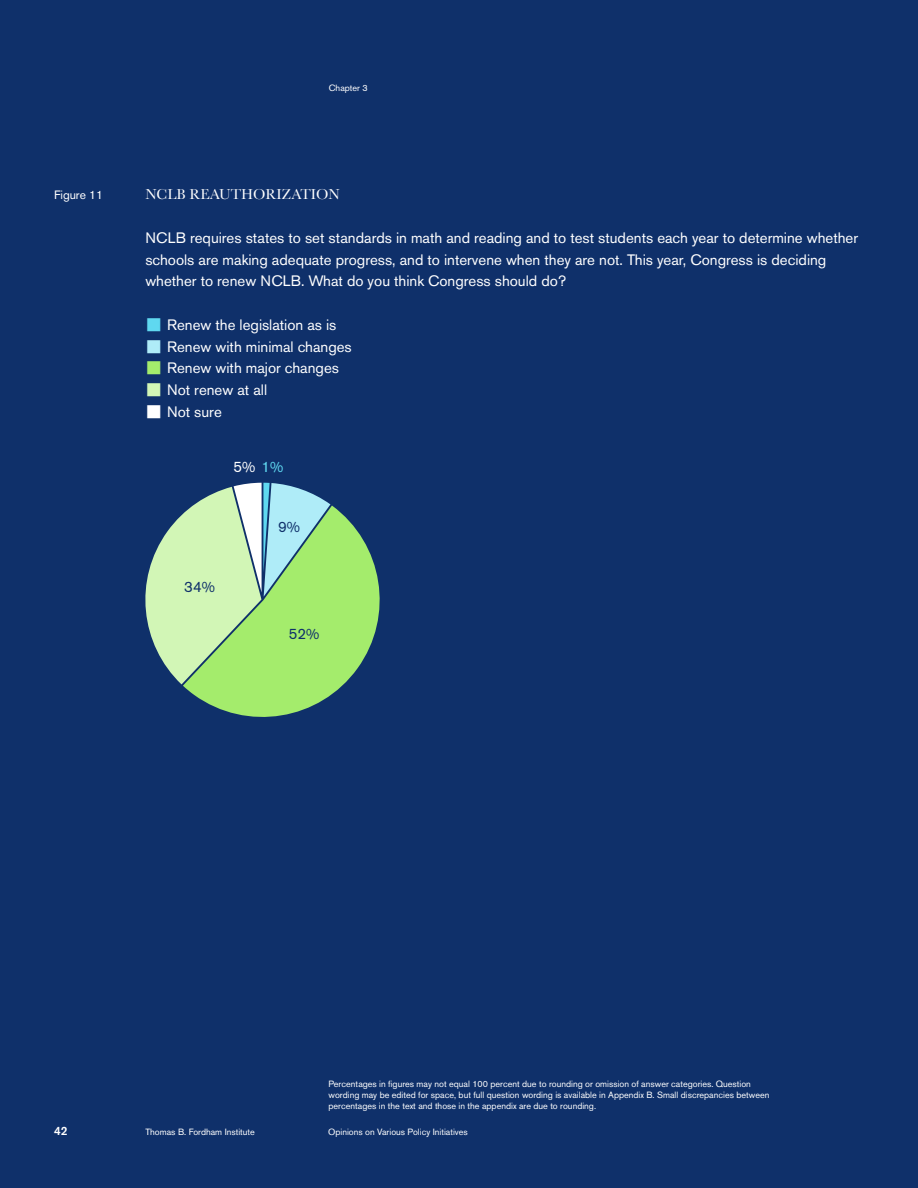
<style>
.page{position:relative;width:918px;height:1188px;background:#0f306a}
.page>*{position:absolute;margin:0;border:0;box-sizing:border-box;transform-origin:0 0}
.t1{font:15px/21.8px "Akzidenz Grotesk BE";color:#fff}
.t2{font:15px "Baskerville";color:#fff}
.t3{font:15px "Akzidenz Grotesk BE";color:#0f306a}
.t4{font:12px "Akzidenz Grotesk BE";color:#fff}
.t5{font:500 12px "Akzidenz Grotesk BE";color:#fff}
.t6{font:9px/10.8px "Akzidenz Grotesk BE";color:#fff}
.s1{color:#5fd8f0}
.s2{color:#afecf8}
.s3{color:#a4ec6c}
.s4{color:#d2f6b6}
</style>
<div class="page">
<svg style="left:145px;top:483px;width:185px;height:201px"></svg>
<svg style="left:183px;top:506px;width:197px;height:211px;background:#9bd289"></svg>
<p class="t4" style="left:54px;top:188px;width:51px">Figure 11</p>
<p class="t6" style="left:329px;top:82px;width:40px">Chapter 3</p>
<p class="t2" style="left:145px;top:186px;width:196px">NCLB REAUTHORIZATION</p>
<p class="t1" style="left:145px;top:227px;width:714px">NCLB requires states to set standards in math and reading and to test students each year to determine whether schools are making adequate progress, and to intervene when they are not. This year, Congress is deciding whether to renew NCLB. What do you think Congress should do?</p>
<p class="t1" style="left:145px;top:314px;width:193px"><span class="s1">■</span> Renew the legislation as is</p>
<p class="t1" style="left:145px;top:336px;width:208px"><span class="s2">■</span> Renew with minimal changes</p>
<p class="t1" style="left:145px;top:357px;width:195px"><span class="s3">■</span> Renew with major changes</p>
<p class="t1" style="left:145px;top:379px;width:123px"><span class="s4">■</span> Not renew at all</p>
<p class="t1" style="left:145px;top:401px;width:78px">■ Not sure</p>
<p class="t1" style="left:234px;top:456px;width:52px">5% <span class="s1">1%</span></p>
<p class="t3" style="left:184px;top:578px;width:33px">34%</p>
<p class="t3" style="left:278px;top:518px;width:24px">9%</p>
<p class="t3" style="left:289px;top:625px;width:32px">52%</p>
<p class="t6" style="left:328px;top:1078px;width:442px">Percentages in figures may not equal 100 percent due to rounding or omission of answer categories. Question wording may be edited for space, but full question wording is available in Appendix B. Small discrepancies between percentages in the text and those in the appendix are due to rounding.</p>
<p class="t5" style="left:54px;top:1123px;width:15px">42</p>
<p class="t6" style="left:146px;top:1126px;width:111px">Thomas B. Fordham Institute</p>
<p class="t6" style="left:328px;top:1126px;width:141px">Opinions on Various Policy Initiatives</p>
</div>
